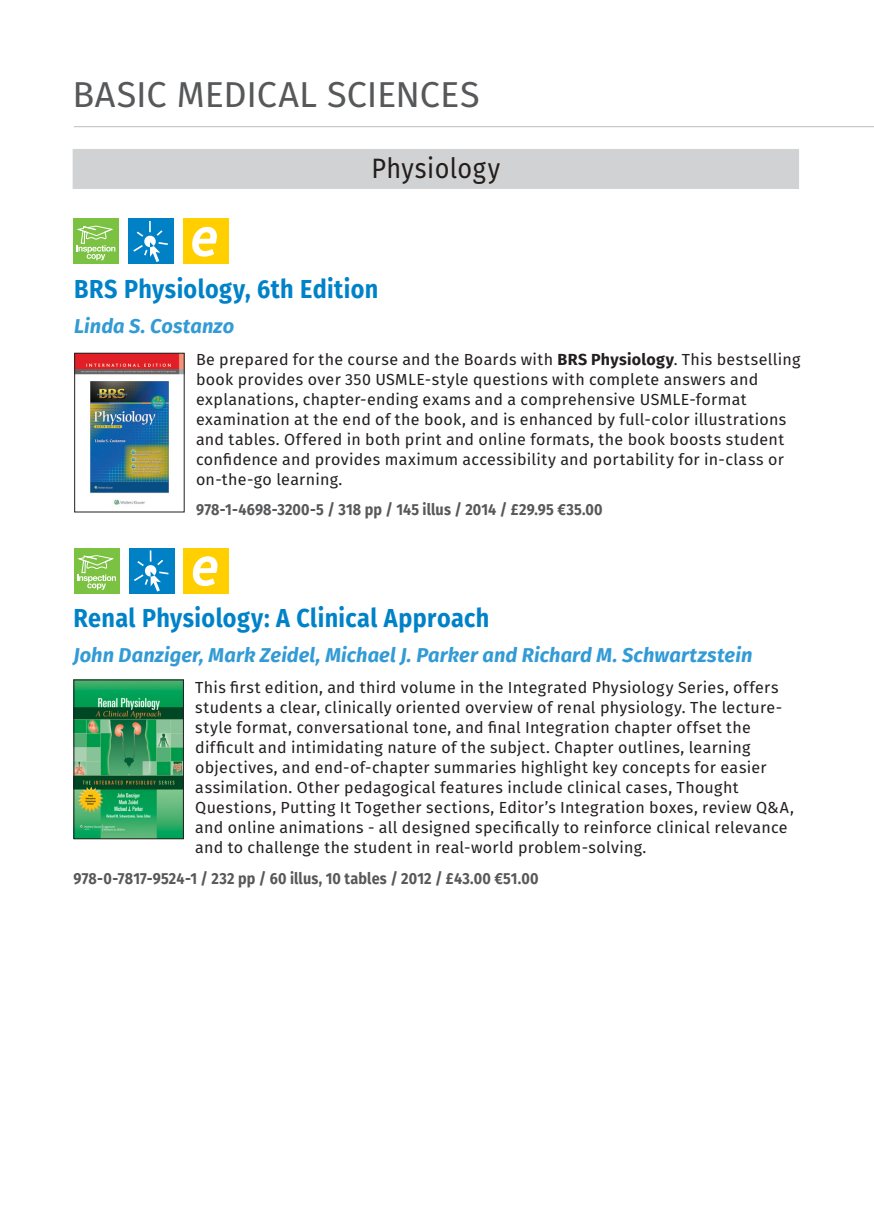
<style>
.page{position:relative;width:874px;height:1225px;background:#fff}
.page>*{position:absolute;margin:0;border:0;box-sizing:border-box;transform-origin:0 0}
.section_title{font:36px "Fira Sans";letter-spacing:-.005em;color:#57585a}
.Subhead{font:28px "Fira Sans";letter-spacing:.02em;color:#241e1b;scale:.9 1}
.Book_Title{font:700 26px "Fira Sans";letter-spacing:.02em;color:#0082c8;scale:.9 1}
.Writer{font:italic 700 20px "Fira Sans";letter-spacing:.005em;color:#329bd5}
.Writer-2{font:16px/20px "Fira Sans";letter-spacing:.02em;color:#231f20}
.ISBN{font:700 16px "Fira Sans";letter-spacing:.01em;color:#57585a;scale:.9 1}
.s1{font-weight:700}
</style>
<div class="page">
<hr style="left:74px;top:126px;width:799px;height:1px;background:#bcbdc0">
<div style="left:73px;top:149px;width:725px;height:40px;background:#d1d2d4"></div>
<img style="left:76px;top:355px;width:107px;height:150px">
<div style="left:74px;top:353px;width:111px;height:159px;border:1px solid #231f20"></div>
<img style="left:75px;top:681px;width:107px;height:156px">
<div style="left:73px;top:679px;width:111px;height:160px;border:1px solid #231f20"></div>
<div style="left:128px;top:218px;width:45px;height:46px;background:#0081c6"></div>
<svg style="left:133px;top:221px;width:35px;height:41px"></svg>
<div style="left:183px;top:218px;width:45px;height:46px;background:#ffcf00"></div>
<svg style="left:192px;top:227px;width:25px;height:30px"></svg>
<div style="left:73px;top:218px;width:46px;height:46px;background:#7bc142"></div>
<svg style="left:76px;top:225px;width:39px;height:35px"></svg>
<div style="left:129px;top:548px;width:45px;height:45px;background:#0081c6"></div>
<svg style="left:134px;top:550px;width:34px;height:41px"></svg>
<div style="left:183px;top:548px;width:46px;height:45px;background:#ffcf00"></div>
<svg style="left:193px;top:556px;width:24px;height:30px"></svg>
<div style="left:74px;top:548px;width:45px;height:45px;background:#7bc142"></div>
<svg style="left:77px;top:555px;width:39px;height:35px"></svg>
<p class="section_title" style="left:73px;top:67px;width:408px">BASIC MEDICAL SCIENCES</p>
<p class="Subhead" style="left:371px;top:147px;width:145px">Physiology</p>
<p class="Book_Title" style="left:74px;top:267px;width:339px">BRS Physiology, 6th Edition</p>
<p class="Writer" style="left:74px;top:309px;width:161px">Linda S. Costanzo</p>
<p class="Writer-2" style="left:196px;top:348px;width:605px">Be prepared for the course and the Boards with <span class="s1">BRS Physiology</span>. This bestselling book provides over 350 USMLE-style questions with complete answers and explanations, chapter-ending exams and a comprehensive USMLE-format examination at the end of the book, and is enhanced by full-color illustrations and tables. Offered in both print and online formats, the book boosts student confidence and provides maximum accessibility and portability for in-class or on-the-go learning.</p>
<p class="ISBN" style="left:196px;top:496px;width:453px">978-1-4698-3200-5 / 318 pp / 145 illus / 2014 / £29.95 €35.00</p>
<p class="Book_Title" style="left:73px;top:595px;width:463px">Renal Physiology: A Clinical Approach</p>
<p class="Writer" style="left:73px;top:638px;width:680px">John Danziger, Mark Zeidel, Michael J. Parker and Richard M. Schwartzstein</p>
<p class="Writer-2" style="left:195px;top:677px;width:600px">This first edition, and third volume in the Integrated Physiology Series, offers students a clear, clinically oriented overview of renal physiology. The lecture&shy;style format, conversational tone, and final Integration chapter offset the difficult and intimidating nature of the subject. Chapter outlines, learning objectives, and end-of-chapter summaries highlight key concepts for easier assimilation. Other pedagogical features include clinical cases, Thought Questions, Putting It Together sections, Editor’s Integration boxes, review Q&amp;A, and online animations - all designed specifically to reinforce clinical relevance and to challenge the student in real-world problem-solving.</p>
<p class="ISBN" style="left:73px;top:865px;width:518px">978-0-7817-9524-1 / 232 pp / 60 illus, 10 tables / 2012 / £43.00 €51.00</p>
</div>
